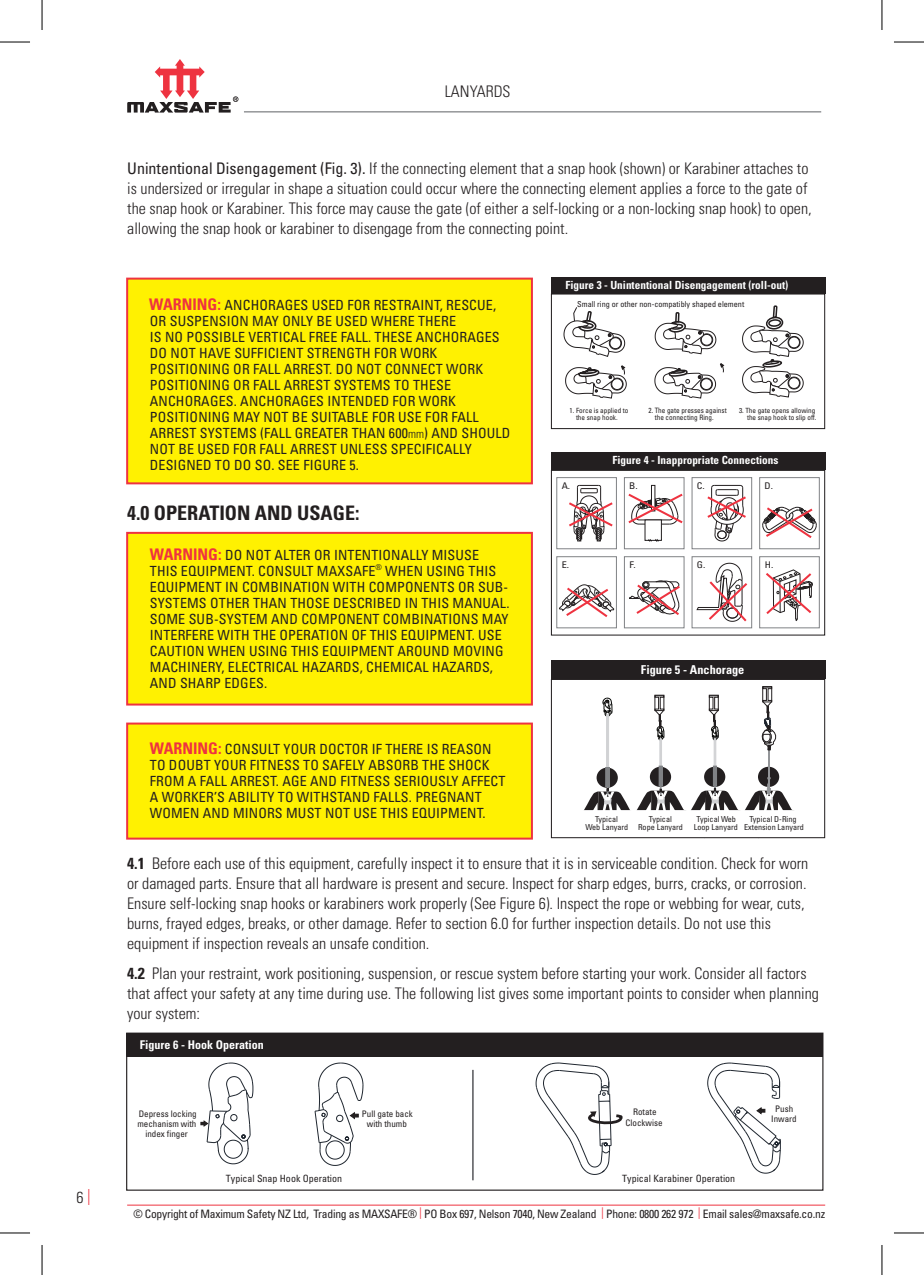
<style>
.page{position:relative;width:924px;height:1275px;background:#fff}
.page>*{position:absolute;margin:0;border:0;box-sizing:border-box;transform-origin:0 0}
.t1{font:700 condensed 20px "Univers";color:#231f20}
.t2{font:300 condensed 16px/20px "Univers";color:#231f20}
.t3{font:condensed 14px/16px "Univers";letter-spacing:.01em;color:#231f20}
.t4{font:700 condensed 12.2px "Univers";color:#fff}
.t5{font:700 condensed 12px "Univers";color:#fff}
.t6{font:condensed 11.6px "Univers";letter-spacing:-.02em;color:#231f20}
.t7{font:700 condensed 11.2px "Univers";color:#fff}
.t8{font:condensed 10px "Univers";color:#231f20}
.t9{font:condensed 9.2px "Univers";color:#231f20;scale:1.11 1}
.t10{font:condensed 9px/10.2px "Univers";color:#231f20;text-align:center}
.t11{font:condensed 8.2px/8px "Univers";color:#231f20;text-align:center}
.t12{font:condensed 7.4px/6.8px "Univers";color:#231f20}
.t13{font:condensed 7.2px/6.8px "Univers";color:#231f20;text-align:right}
.s1{color:#ee3340}
.s2{font-weight:400}
.s3{font-weight:700;font-size:16px;color:#ee3340}
.s4{font-weight:300;font-size:12px}
.s5{font-weight:700}
</style>
<div class="page">
<hr style="left:244px;top:111px;width:576px;height:2px;background:#939598">
<svg style="left:127px;top:59px;width:111px;height:54px"></svg>
<hr style="left:127px;top:1204px;width:697px;height:1px;background:#ee3340">
<div style="left:126px;top:278px;width:406px;height:206px;background:#fff101;border:2px solid #ee3340"></div>
<div style="left:126px;top:532px;width:406px;height:173px;background:#fff101;border:2px solid #ee3340"></div>
<div style="left:126px;top:722px;width:406px;height:117px;background:#fff101;border:2px solid #ee3340"></div>
<div style="left:550px;top:277px;width:274px;height:17px;background:#231f20"></div>
<svg style="left:563px;top:307px;width:64px;height:92px"></svg>
<svg style="left:742px;top:305px;width:61px;height:93px"></svg>
<svg style="left:654px;top:312px;width:71px;height:87px"></svg>
<div style="left:550px;top:293px;width:274px;height:136px;border:1px solid #231f20"></div>
<div style="left:550px;top:470px;width:274px;height:165px;border:1px solid #231f20"></div>
<div style="left:691px;top:477px;width:60px;height:72px;border:1px solid #808285"></div>
<div style="left:650px;top:485px;width:5px;height:26px;border:1px solid #231f20"></div>
<div style="left:624px;top:477px;width:60px;height:72px;border:1px solid #808285"></div>
<div style="left:556px;top:477px;width:60px;height:72px;border:1px solid #808285"></div>
<div style="left:624px;top:556px;width:60px;height:72px;border:1px solid #808285"></div>
<div style="left:556px;top:556px;width:60px;height:72px;border:1px solid #808285"></div>
<div style="left:759px;top:477px;width:60px;height:72px;border:1px solid #808285"></div>
<div style="left:759px;top:556px;width:60px;height:72px;border:1px solid #808285"></div>
<div style="left:691px;top:556px;width:60px;height:72px;border:1px solid #808285"></div>
<div style="left:550px;top:452px;width:274px;height:18px;background:#231f20"></div>
<svg style="left:707px;top:484px;width:39px;height:58px"></svg>
<svg style="left:628px;top:492px;width:56px;height:50px"></svg>
<svg style="left:569px;top:484px;width:44px;height:58px"></svg>
<svg style="left:629px;top:580px;width:51px;height:35px"></svg>
<svg style="left:559px;top:584px;width:54px;height:33px"></svg>
<svg style="left:761px;top:506px;width:55px;height:129px"></svg>
<svg style="left:696px;top:562px;width:52px;height:60px"></svg>
<div style="left:127px;top:1033px;width:695px;height:23px;background:#231f20"></div>
<hr style="left:472px;top:1070px;width:1px;height:110px;background:#6c6d70">
<svg style="left:200px;top:1062px;width:54px;height:103px"></svg>
<svg style="left:314px;top:1062px;width:50px;height:104px"></svg>
<svg style="left:535px;top:1032px;width:86px;height:143px"></svg>
<svg style="left:707px;top:1062px;width:74px;height:112px"></svg>
<div style="left:550px;top:660px;width:274px;height:19px;background:#231f20"></div>
<svg style="left:584px;top:686px;width:210px;height:125px"></svg>
<div style="left:550px;top:679px;width:274px;height:159px;border:1px solid #231f20"></div>
<hr style="left:0;top:42px;width:30px;height:1px;background:#000">
<hr style="left:893px;top:42px;width:30px;height:1px;background:#000">
<hr style="left:0;top:1232px;width:30px;height:1px;background:#000">
<hr style="left:893px;top:1232px;width:30px;height:1px;background:#000">
<hr style="left:42px;top:0;width:1px;height:30px;background:#000">
<hr style="left:42px;top:1245px;width:1px;height:30px;background:#000">
<hr style="left:881px;top:0;width:1px;height:30px;background:#000">
<hr style="left:881px;top:1245px;width:1px;height:30px;background:#000">
<p class="t2" style="left:77px;top:1187px;width:16px">6 <span class="s1">|</span></p>
<p class="t2" style="left:444px;top:81px;width:67px">LANYARDS</p>
<p class="t2" style="left:127px;top:158px;width:685px"><span class="s2">Unintentional Disengagement (Fig. 3).</span> If the connecting element that a snap hook (shown) or Karabiner attaches to is undersized or irregular in shape a situation could occur where the connecting element applies a force to the gate of the snap hook or Karabiner. This force may cause the gate (of either a self-locking or a non-locking snap hook) to open, allowing the snap hook or karabiner to disengage from the connecting point.</p>
<p class="t3" style="left:149px;top:297px;width:362px"><span class="s3">WARNING:</span> ANCHORAGES USED FOR RESTRAINT, RESCUE, OR SUSPENSION MAY ONLY BE USED WHERE THERE<br>IS NO POSSIBLE VERTICAL FREE FALL. THESE ANCHORAGES DO NOT HAVE SUFFICIENT STRENGTH FOR WORK POSITIONING OR FALL ARREST. DO NOT CONNECT WORK POSITIONING OR FALL ARREST SYSTEMS TO THESE ANCHORAGES. ANCHORAGES INTENDED FOR WORK POSITIONING MAY NOT BE SUITABLE FOR USE FOR FALL ARREST SYSTEMS (FALL GREATER THAN 600<span class="s4">mm</span>) AND SHOULD NOT BE USED FOR FALL ARREST UNLESS SPECIFICALLY DESIGNED TO DO SO. SEE FIGURE 5.</p>
<p class="t1" style="left:127px;top:501px;width:234px">4.0 OPERATION AND USAGE:</p>
<p class="t3" style="left:150px;top:547px;width:361px"><span class="s3">WARNING:</span> DO NOT ALTER OR INTENTIONALLY MISUSE THIS EQUIPMENT. CONSULT MAXSAFE<sup>®</sup> WHEN USING THIS EQUIPMENT IN COMBINATION WITH COMPONENTS OR SUB-SYSTEMS OTHER THAN THOSE DESCRIBED IN THIS MANUAL.<br>SOME SUB-SYSTEM AND COMPONENT COMBINATIONS MAY INTERFERE WITH THE OPERATION OF THIS EQUIPMENT. USE CAUTION WHEN USING THIS EQUIPMENT AROUND MOVING MACHINERY, ELECTRICAL HAZARDS, CHEMICAL HAZARDS, AND SHARP EDGES.</p>
<p class="t3" style="left:150px;top:741px;width:357px"><span class="s3">WARNING:</span> CONSULT YOUR DOCTOR IF THERE IS REASON TO DOUBT YOUR FITNESS TO SAFELY ABSORB THE SHOCK FROM A FALL ARREST. AGE AND FITNESS SERIOUSLY AFFECT A WORKER’S ABILITY TO WITHSTAND FALLS. PREGNANT WOMEN AND MINORS MUST NOT USE THIS EQUIPMENT.</p>
<p class="t7" style="left:565px;top:278px;width:224px">Figure 3 - Unintentional Disengagement (roll-out)</p>
<p class="t11" style="left:577px;top:300px;width:168px">Small ring or other non-compatibly shaped element</p>
<p class="t13" style="left:575px;top:407px;width:54px;text-align:left;text-indent:-6px">1. Force is applied to the snap hook.</p>
<p class="t12" style="left:654px;top:407px;width:73px;text-indent:-6px">2. The gate presses against the connecting Ring.</p>
<p class="t13" style="left:738px;top:407px;width:79px">3. The gate opens allowing the snap hook to slip off.</p>
<p class="t7" style="left:612px;top:453px;width:167px">Figure 4 - Inappropriate Connections</p>
<p class="t9" style="left:561px;top:480px;width:9px">A.</p>
<p class="t9" style="left:629px;top:480px;width:9px">B.</p>
<p class="t9" style="left:696px;top:480px;width:9px">C.</p>
<p class="t9" style="left:764px;top:480px;width:9px">D.</p>
<p class="t9" style="left:561px;top:559px;width:8px">E.</p>
<p class="t9" style="left:629px;top:559px;width:7px">F.</p>
<p class="t9" style="left:696px;top:559px;width:9px">G.</p>
<p class="t9" style="left:764px;top:559px;width:9px">H.</p>
<p class="t4" style="left:640px;top:662px;width:105px">Figure 5 - Anchorage</p>
<p class="t11" style="left:585px;top:815px;width:44px">Typical<br>Web Lanyard</p>
<p class="t11" style="left:637px;top:815px;width:46px">Typical<br>Rope Lanyard</p>
<p class="t11" style="left:693px;top:815px;width:45px">Typical Web<br>Loop Lanyard</p>
<p class="t11" style="left:743px;top:815px;width:61px">Typical D-Ring<br>Extension Lanyard</p>
<p class="t2" style="left:127px;top:853px;width:682px"><span class="s5">4.1</span> Before each use of this equipment, carefully inspect it to ensure that it is in serviceable condition. Check for worn or damaged parts. Ensure that all hardware is present and secure. Inspect for sharp edges, burrs, cracks, or corrosion.<br>Ensure self-locking snap hooks or karabiners work properly (See Figure 6). Inspect the rope or webbing for wear, cuts, burns, frayed edges, breaks, or other damage. Refer to section 6.0 for further inspection details. Do not use this equipment if inspection reveals an unsafe condition.</p>
<p class="t2" style="left:127px;top:963px;width:693px"><span class="s5">4.2</span> Plan your restraint, work positioning, suspension, or rescue system before starting your work. Consider all factors that affect your safety at any time during use. The following list gives some important points to consider when planning your system:</p>
<p class="t5" style="left:140px;top:1037px;width:125px">Figure 6 - Hook Operation</p>
<p class="t10" style="left:137px;top:1108px;width:61px">Depress locking mechanism with index finger</p>
<p class="t10" style="left:362px;top:1108px;width:52px">Pull gate back with thumb</p>
<p class="t8" style="left:226px;top:1172px;width:118px">Typical Snap Hook Operation</p>
<p class="t10" style="left:625px;top:1106px;width:38px">Rotate<br>Clockwise</p>
<p class="t10" style="left:770px;top:1103px;width:27px">Push<br>Inward</p>
<p class="t8" style="left:622px;top:1172px;width:114px">Typical Karabiner Operation</p>
<p class="t6" style="left:133px;top:1206px;width:693px">© Copyright of Maximum Safety NZ Ltd, Trading as MAXSAFE® <sup>|</sup> PO Box 697, Nelson 7040, New Zealand <sup>|</sup> Phone: 0800 262 972 <sup>|</sup> Email sales@maxsafe.co.nz</p>
</div>
